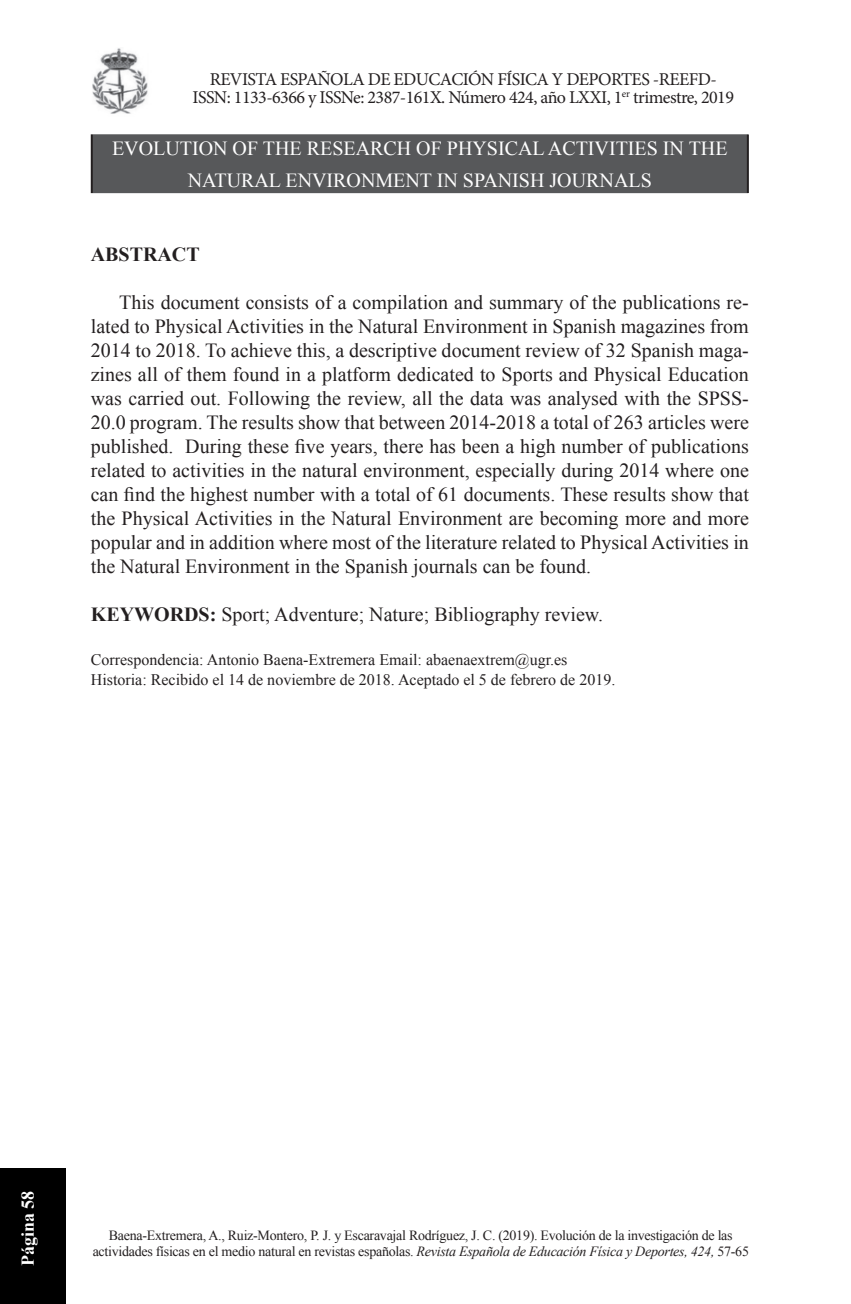
<style>
.page{position:relative;width:851px;height:1304px;background:#fff}
.page>*{position:absolute;margin:0;border:0;box-sizing:border-box;transform-origin:0 0}
.t1{font:20px/24px "Times New Roman";color:#231f20;text-align:justify}
.t2{font:20px "Times New Roman";color:#fff}
.t3{font:700 20px "Times New Roman";color:#231f20}
.t4{font:18px/18px "Minion Pro";letter-spacing:-.03em;color:#231f20;text-align:center}
.t5{font:700 18px "Times New Roman";color:#fff}
.t6{font:16px/20px "Times New Roman";color:#231f20}
.t7{font:14px/16px "Times New Roman";letter-spacing:-.02em;color:#231f20;text-align:center}
.s1{font-weight:700}
.s2{font-style:italic}
</style>
<div class="page">
<div style="left:0;top:1168px;width:66px;height:136px;background:#000"></div>
<img style="left:92px;top:48px;width:56px;height:66px">
<div style="left:92px;top:133px;width:655px;height:62px;background:#57585a"></div>
<hr style="left:91px;top:134px;width:2px;height:59px;background:#231f20">
<hr style="left:746px;top:134px;width:2px;height:59px;background:#231f20">
<hr style="left:91px;top:132px;width:657px;height:2px;background:#fff">
<svg style="left:91px;top:193px;width:657px;height:2px"></svg>
<p class="t4" style="left:192px;top:70px;width:543px">REVISTA ESPAÑOLA DE EDUCACIÓN FÍSICA Y DEPORTES -REEFD-<br>ISSN: 1133-6366 y ISSNe: 2387-161X. Número 424, año LXXI, 1<sup>er</sup> trimestre, 2019</p>
<p class="t2" style="left:112px;top:135px;width:27px">Evolution</p>
<p class="t2" style="left:232px;top:135px;width:44px">of the</p>
<p class="t2" style="left:307px;top:135px;width:14px">research</p>
<p class="t2" style="left:416px;top:135px;width:83px">of physical</p>
<p class="t2" style="left:548px;top:135px;width:12px">activities</p>
<p class="t2" style="left:663px;top:135px;width:40px">in the</p>
<p class="t2" style="left:188px;top:167px;width:15px">natural</p>
<p class="t2" style="left:285px;top:167px;width:15px">environment</p>
<p class="t2" style="left:437px;top:167px;width:50px">in Spanish</p>
<p class="t2" style="left:549px;top:167px;width:23px">Journals</p>
<p class="t3" style="left:91px;top:241px;width:110px">ABSTRACT</p>
<p class="t1" style="left:91px;top:290px;width:659px;text-indent:28px">This document consists of a compilation and summary of the publications re&shy;lated to Physical Activities in the Natural Environment in Spanish magazines from 2014 to 2018. To achieve this, a descriptive document review of 32 Spanish maga&shy;zines all of them found in a platform dedicated to Sports and Physical Education was carried out. Following the review, all the data was analysed with the SPSS-20.0 program. The results show that between 2014-2018 a total of 263 articles were published. During these five years, there has been a high number of publications related to activities in the natural environment, especially during 2014 where one can find the highest number with a total of 61 documents. These results show that the Physical Activities in the Natural Environment are becoming more and more popular and in addition where most of the literature related to Physical Activities in the Natural Environment in the Spanish journals can be found.</p>
<p class="t1" style="left:91px;top:602px;width:513px"><span class="s1">KEYWORDS:</span> Sport; Adventure; Nature; Bibliography review.</p>
<p class="t6" style="left:91px;top:650px;width:526px">Correspondencia: Antonio Baena-Extremera Email: abaenaextrem@ugr.es<br>Historia: Recibido el 14 de noviembre de 2018. Aceptado el 5 de febrero de 2019.</p>
<p class="t5" style="left:15px;top:1266px;width:77px;rotate:-90deg">Página 58</p>
<p class="t7" style="left:93px;top:1227px;width:657px">Baena-Extremera, A., Ruiz-Montero, P. J. y Escaravajal Rodríguez, J. C. (2019). Evolución de la investigación de las actividades físicas en el medio natural en revistas españolas. <span class="s2">Revista Española de Educación Física y Deportes, 424,</span> 57-65</p>
</div>
